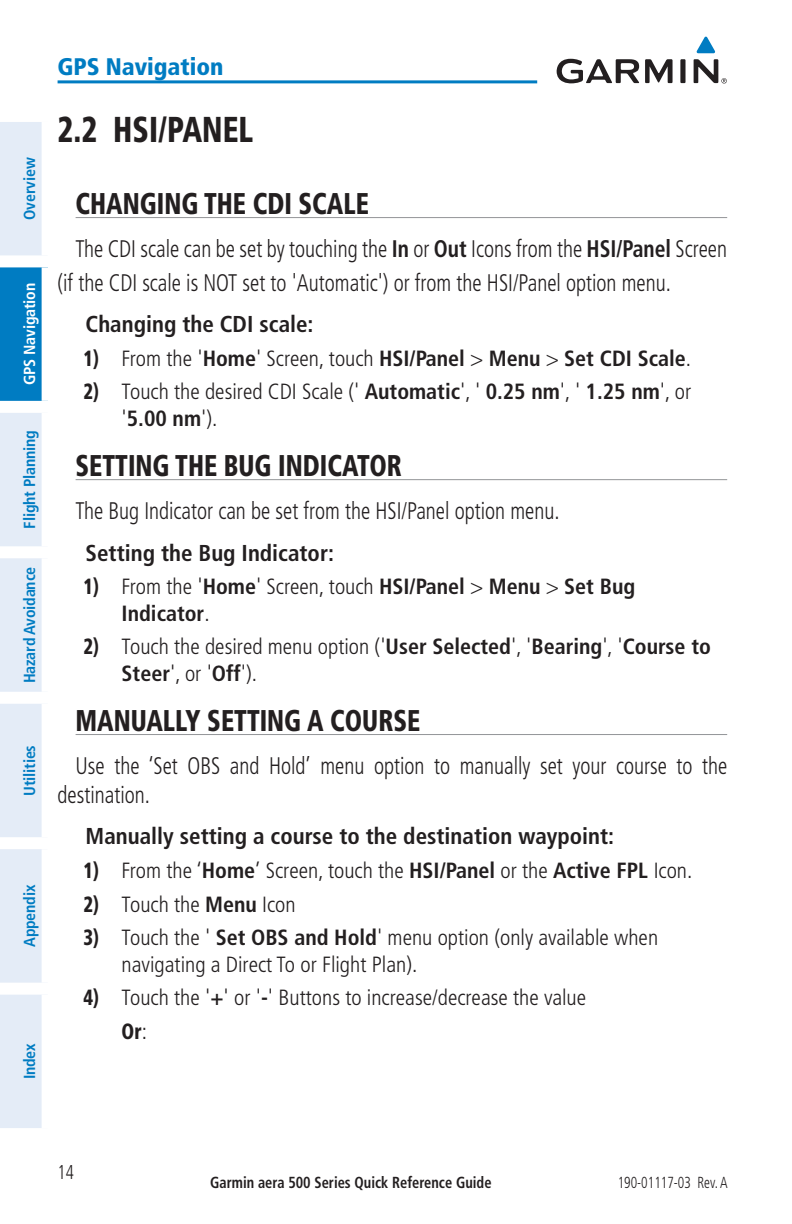
<style>
.page{position:relative;width:792px;height:1224px;background:#fff}
.page>*{position:absolute;margin:0;border:0;box-sizing:border-box;transform-origin:0 0}
.t1{font:900 condensed 36px "Frutiger";color:#231f20;scale:.85 1}
.t2{font:900 condensed 30px "Frutiger";color:#231f20;scale:.85 1}
.t3{font:300 condensed 24px/33.6px "Frutiger";color:#231f20;scale:.9 1}
.t4{font:900 condensed 24px "Frutiger";color:#007cc2}
.t5{font:700 condensed 23px "Frutiger";color:#231f20}
.t6{font:300 condensed 22px/26.4px "Frutiger";color:#231f20}
.t7{font:700 condensed 22px/26.4px "Frutiger";color:#231f20}
.t8{font:300 condensed 20px "Frutiger";color:#231f20;scale:.85 1}
.t9{font:700 condensed 16px "Frutiger";letter-spacing:-.01em;color:#007cc2}
.t10{font:700 condensed 16px "Frutiger";color:#231f20;scale:.9 1}
.t11{font:300 condensed 16px "Frutiger";color:#231f20;scale:.85 1}
.t12{font:700 condensed 16px "Frutiger";letter-spacing:-.01em;color:#fff}
.s1{font-weight:700}
.s2{font-weight:900}
.s3{font-weight:300}
</style>
<div class="page">
<div style="left:0;top:122px;width:42px;height:1006px;background:#e4ecf7"></div>
<div style="left:0;top:261px;width:48px;height:146px;background:#007cc2"></div>
<div style="left:0;top:255px;width:54px;height:12px;background:#fff"></div>
<div style="left:42px;top:267px;width:12px;height:134px;background:#fff"></div>
<div style="left:0;top:401px;width:54px;height:12px;background:#fff"></div>
<div style="left:0;top:546px;width:54px;height:12px;background:#fff"></div>
<div style="left:0;top:692px;width:54px;height:12px;background:#fff"></div>
<div style="left:0;top:837px;width:54px;height:12px;background:#fff"></div>
<div style="left:0;top:983px;width:54px;height:12px;background:#fff"></div>
<hr style="left:76px;top:217px;width:651px;height:1px;background:#939598">
<hr style="left:76px;top:479px;width:651px;height:1px;background:#939598">
<hr style="left:76px;top:734px;width:651px;height:1px;background:#939598">
<svg style="left:697px;top:37px;width:18px;height:16px"></svg>
<svg style="left:557px;top:59px;width:170px;height:24px"></svg>
<hr style="left:58px;top:80px;width:479px;height:3px;background:#007cc2">
<p class="t9" style="left:20px;top:220px;width:64px;rotate:-90deg">Overview</p>
<p class="t12" style="left:20px;top:385px;width:104px;rotate:-90deg">GPS Navigation</p>
<p class="t9" style="left:20px;top:529px;width:100px;rotate:-90deg">Flight Planning</p>
<p class="t9" style="left:20px;top:683px;width:118px;rotate:-90deg">Hazard Avoidance</p>
<p class="t9" style="left:20px;top:796px;width:52px;rotate:-90deg">Utilities</p>
<p class="t9" style="left:20px;top:947px;width:64px;rotate:-90deg">Appendix</p>
<p class="t9" style="left:20px;top:1079px;width:38px;rotate:-90deg">Index</p>
<p class="t4" style="left:57px;top:52px;width:168px">GPS NAVIGATION</p>
<h1 class="t1" style="left:58px;top:108px;width:232px">2.2 HSI/PANEL</h1>
<h2 class="t2" style="left:76px;top:186px;width:347px">CHANG ING THE CDI SCALE</h2>
<p class="t3" style="left:58px;top:233px;width:746px;text-indent:18px">The CDI scale can be set by touching the <span class="s1">In</span> or <span class="s1">Out</span> Icons from the <span class="s1">HSI/Panel</span> Screen (if the CDI scale is NOT set to 'Automatic') or from the HSI/Panel option menu.</p>
<p class="t5" style="left:86px;top:311px;width:230px">Changing the CDI scale:</p>
<p class="t7" style="left:84px;top:345px;width:609px"><span class="s2">1)</span> <span class="s3">From the '</span>Home<span class="s3">' Screen, touch</span> HSI/Panel <span class="s3">&gt;</span> Menu <span class="s3">&gt;</span> Set CDI Scale<span class="s3">.</span></p>
<p class="t6" style="left:122px;top:379px;width:571px;text-indent:-38px"><span class="s2">2)</span> Touch the desired CDI Scale (' <span class="s1">Automatic</span>', ' <span class="s1">0.25 nm</span>', ' <span class="s1">1.25 nm</span>', or '<span class="s1">5.00 nm</span>').</p>
<h2 class="t2" style="left:76px;top:448px;width:386px">SETTING THE BUG INDICATOR</h2>
<p class="t3" style="left:76px;top:495px;width:539px">The Bug Indicator can be set from the HSI/Panel option menu.</p>
<p class="t5" style="left:86px;top:539px;width:250px">Setting the Bug Indicator:</p>
<p class="t7" style="left:122px;top:574px;width:515px;text-indent:-38px"><span class="s2">1)</span> <span class="s3">From the '</span>Home<span class="s3">' Screen, touch</span> HSI/Panel <span class="s3">&gt;</span> Menu <span class="s3">&gt;</span> Set Bug<br>Indicator<span class="s3">.</span></p>
<p class="t6" style="left:122px;top:634px;width:591px;text-indent:-38px"><span class="s2">2)</span> Touch the desired menu option ('<span class="s1">User Selected</span>', '<span class="s1">Bearing</span>', '<span class="s1">Course to<br>Steer</span>', or '<span class="s1">Off</span>').</p>
<h2 class="t2" style="left:76px;top:703px;width:407px">MANUALLY SETTING A COU RSE</h2>
<p class="t3" style="left:58px;top:752px;width:746px;line-height:28.8px;text-indent:18px">Use the ‘Set OBS and Hold’ menu option to manually set your course to the destination.</p>
<p class="t5" style="left:86px;top:823px;width:530px">Manually setting a course to the destination waypoint:</p>
<p class="t6" style="left:84px;top:858px;width:610px"><span class="s2">1)</span> From the ‘<span class="s1">Home</span>’ Screen, touch the <span class="s1">HSI/Panel</span> or the <span class="s1">Active FPL</span> Icon.</p>
<p class="t6" style="left:84px;top:891px;width:213px"><span class="s2">2)</span> Touch the <span class="s1">Menu</span> Icon</p>
<p class="t6" style="left:122px;top:925px;width:538px;text-indent:-38px"><span class="s2">3)</span> Touch the ' <span class="s1">Set OBS and Hold</span>' menu option (only available when navigating a Direct To or Flight Plan).</p>
<p class="t6" style="left:122px;top:981px;width:466px;line-height:33.6px;text-indent:-38px"><span class="s2">4)</span> Touch the '<span class="s1">+</span>' or '<span class="s1">-</span>' Buttons to increase/decrease the value<br><span class="s2">OR</span>:</p>
<p class="t8" style="left:58px;top:1161px;width:21px">14</p>
<p class="t10" style="left:210px;top:1173px;width:314px">Garmin aera 500 Series Quick Reference Guide</p>
<p class="t11" style="left:618px;top:1173px;width:131px">190-01117-03 Rev. A</p>
</div>
